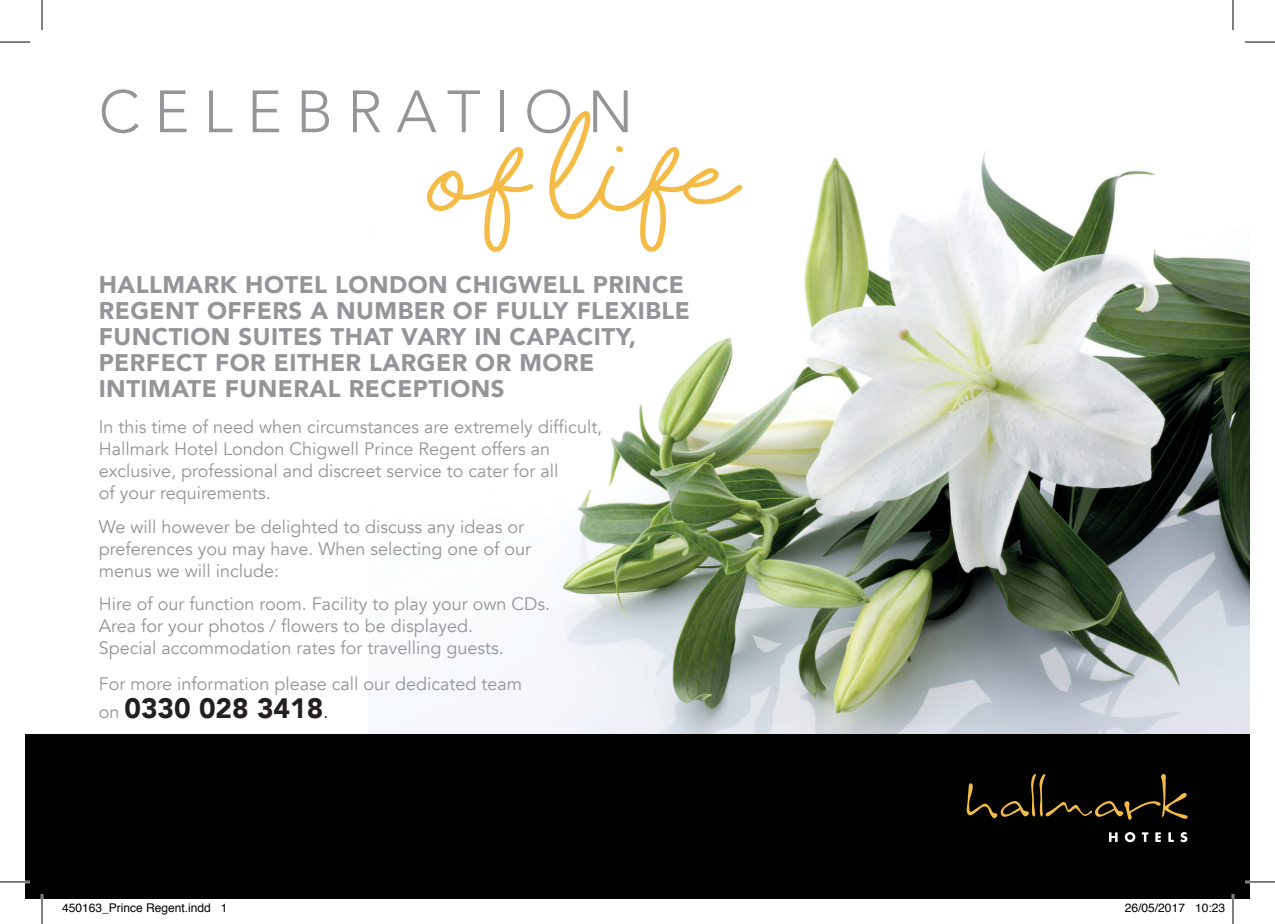
<style>
.page{position:relative;width:1275px;height:924px;background:#fff}
.page>*{position:absolute;margin:0;border:0;box-sizing:border-box;transform-origin:0 0}
.t1{font:700 84.6px "Shorelines Script";color:#f4bc47}
.t2{font:300 58.8px "Avenir";letter-spacing:.24em;color:#939598}
.t3{font:900 28px "Avenir";color:#231f20}
.t4{font:900 24px/26px "Avenir";letter-spacing:.02em;color:#939598}
.t5{font:18px/22px "Avenir";color:#939598}
.t6{font:12px "Helvetica";color:#000}
.s1{font-weight:400;font-size:18px;color:#939598}
.s2{font-weight:400;font-size:18px}
</style>
<div class="page">
<img style="left:417px;top:151px;width:833px;height:583px">
<div style="left:25px;top:734px;width:1225px;height:164px;background:#010101"></div>
<svg style="left:1109px;top:832px;width:8px;height:9px"></svg>
<svg style="left:1124px;top:832px;width:11px;height:9px"></svg>
<svg style="left:1141px;top:832px;width:7px;height:9px"></svg>
<svg style="left:1155px;top:832px;width:5px;height:9px"></svg>
<svg style="left:1168px;top:832px;width:5px;height:9px"></svg>
<svg style="left:1180px;top:832px;width:7px;height:9px"></svg>
<svg style="left:966px;top:774px;width:221px;height:46px"></svg>
<hr style="left:0;top:880px;width:30px;height:2px;background:#fff">
<hr style="left:1245px;top:880px;width:30px;height:2px;background:#fff">
<hr style="left:41px;top:893px;width:2px;height:30px;background:#fff">
<hr style="left:1231px;top:893px;width:3px;height:30px;background:#fff">
<hr style="left:0;top:42px;width:30px;height:1px;background:#000">
<hr style="left:1245px;top:42px;width:30px;height:1px;background:#000">
<hr style="left:0;top:881px;width:30px;height:1px;background:#000">
<hr style="left:1245px;top:881px;width:30px;height:1px;background:#000">
<hr style="left:42px;top:0;width:1px;height:30px;background:#000">
<hr style="left:42px;top:893px;width:1px;height:30px;background:#000">
<hr style="left:1232px;top:0;width:1px;height:30px;background:#000">
<hr style="left:1232px;top:893px;width:1px;height:30px;background:#000">
<p class="t2" style="left:99px;top:77px;width:536px">CELEBRATION</p>
<p class="t1" style="left:431px;top:150px;width:310px">OF LIFE</p>
<p class="t4" style="left:99px;top:271px;width:593px">HALLMARK HOTEL LONDON CHIGWELL PRINCE REGENT OFFERS A NUMBER OF FULLY FLEXIBLE FUNCTION SUITES THAT VARY IN CAPACITY, PERFECT FOR EITHER LARGER OR MORE INTIMATE FUNERAL RECEPTIONS</p>
<p class="t5" style="left:99px;top:416px;width:505px">In this time of need when circumstances are extremely difficult, Hallmark Hotel London Chigwell Prince Regent offers an exclusive, professional and discreet service to cater for all<br>of your requirements.</p>
<p class="t5" style="left:99px;top:515px;width:434px">We will however be delighted to discuss any ideas or preferences you may have. When selecting one of our menus we will include:</p>
<p class="t5" style="left:99px;top:593px;width:453px">Hire of our function room. Facility to play your own CDs.<br>Area for your photos / flowers to be displayed.<br>Special accommodation rates for travelling guests.</p>
<p class="t5" style="left:99px;top:672px;width:425px">For more information please call our dedicated team</p>
<p class="t3" style="left:99px;top:683px;width:231px"><span class="s1">on</span> 0330 028 3418<span class="s2">.</span></p>
<p class="t6" style="left:62px;top:898px;width:167px">450163_Prince Regent.indd 1</p>
<p class="t6" style="left:1125px;top:898px;width:102px">26/05/2017 10:23</p>
</div>
